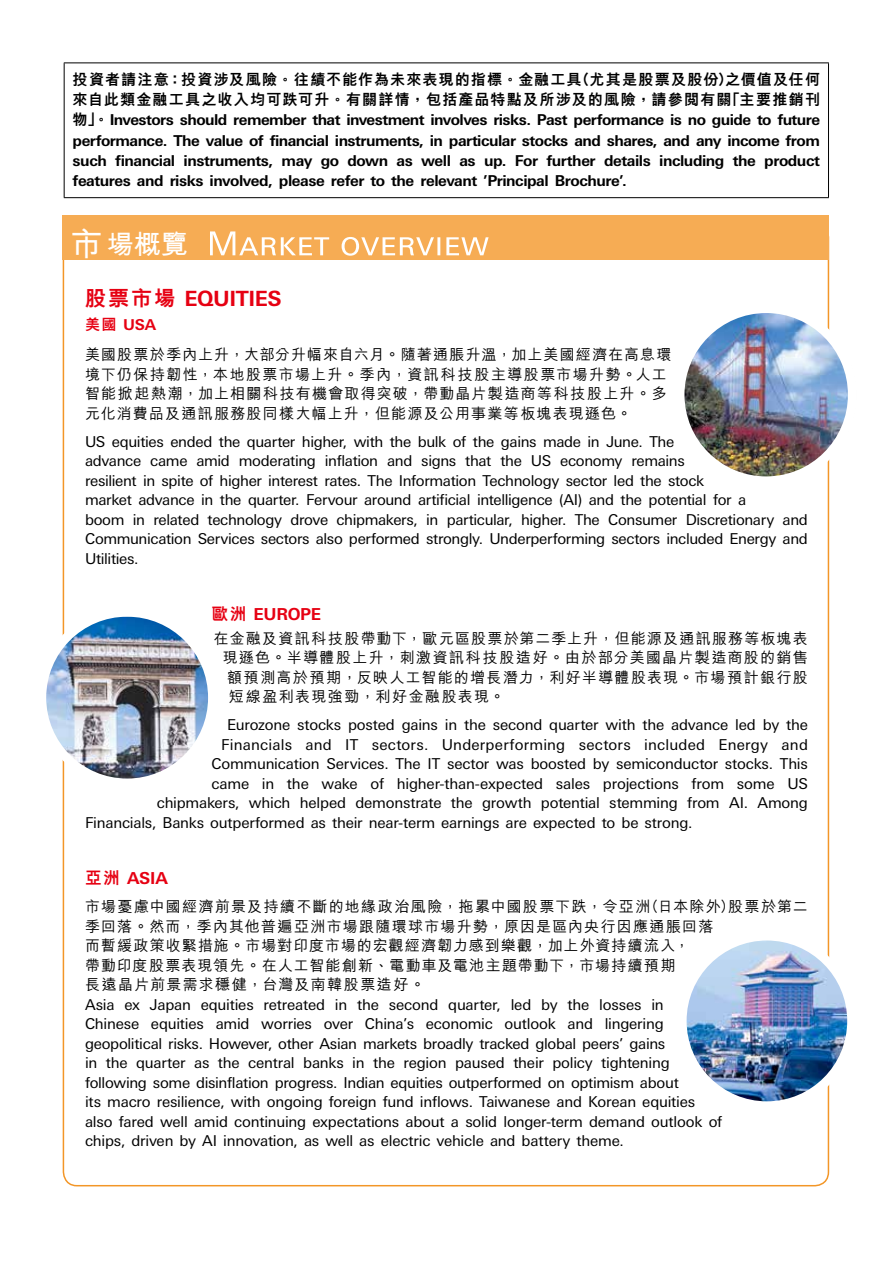
<style>
.page{position:relative;width:893px;height:1263px;background:#fff}
.page>*{position:absolute;margin:0;border:0;box-sizing:border-box;transform-origin:0 0}
.t1{font:700 27px "M Hei HK";color:#fff}
.t2{font:700 21px "Univers Nextfor HSBC";letter-spacing:-.025em;color:#e60012}
.t3{font:700 16.5px "Univers Nextfor HSBC";letter-spacing:-.02em;color:#e60012}
.t4{font:15px/19.5px "Univers Nextfor HSBC";letter-spacing:-.02em;color:#000}
.t5{font:500 15px/19.5px "M Hei H Kfor HSBC";letter-spacing:.08em;color:#000}
.t6{font:700 15px/20.2px "Univers Nextfor HSBC";letter-spacing:-.03em;color:#000;text-align:justify}
.t7{font:800 15px/20.2px "M Hei H Kfor HSBC";letter-spacing:.08em;color:#000}
.t8{font:15px "Univers Nextfor HSBC";letter-spacing:.015em;color:#000}
.t9{font:500 15px "M Hei H Kfor HSBC";letter-spacing:.1em;color:#000}
.t10{font:700 15px "Univers Nextfor HSBC";color:#e60012}
.s1{font-family:"M Hei H Kfor HSBC";font-weight:800}
.s2{font-size:33px}
</style>
<div class="page">
<div style="left:63px;top:215px;width:766px;height:45px;background:#f6ac54"></div>
<svg style="left:210px;top:231px;width:279px;height:25px"></svg>
<hr style="left:64px;top:63px;width:765px;height:1px;background:#000">
<hr style="left:64px;top:63px;width:1px;height:134px;background:#000">
<hr style="left:828px;top:63px;width:1px;height:134px;background:#000">
<hr style="left:64px;top:197px;width:765px;height:1px;background:#000">
<img style="left:684px;top:309px;width:172px;height:172px;border-radius:86px">
<div style="left:675px;top:304px;width:182px;height:181px;border:9px solid #fff;border-radius:50%"></div>
<img style="left:688px;top:936px;width:158px;height:170px">
<div style="left:678px;top:931px;width:178px;height:179px;border:9px solid #fff;border-radius:50%"></div>
<img style="left:47px;top:616px;width:160px;height:166px">
<div style="left:37px;top:608px;width:180px;height:179px;border:9px solid #fff;border-radius:50%"></div>
<p class="t7" style="left:73px;top:69px;width:749px">投資者請注意：投資涉及風險。往績不能作為未來表現的指標。金融工具（尤其是股票及股份）之價值及任何來自此類金融工具之收入均可跌可升。有關詳情，包括產品特點及所涉及的風險，請參閱有關「主要推銷刊</p>
<p class="t6" style="left:73px;top:109px;width:749px"><span class="s1">物」。</span>Investors should remember that investment involves risks. Past performance is no guide to future performance. The value of financial instruments, in particular stocks and shares, and any income from such financial instruments, may go down as well as up. For further details including the product features and risks involved, please refer to the relevant ’Principal Brochure’.</p>
<h1 class="t1" style="left:70px;top:224px;width:119px"><span class="s2">市</span>場概覽</h1>
<h2 class="t2" style="left:85px;top:283px;width:198px"><span class="s1">股票市場</span> EQUITIES</h2>
<p class="t10" style="left:85px;top:314px;width:73px"><span class="s1">美國</span> USA</p>
<p class="t5" style="left:85px;top:344px;width:588px">美國股票於季內上升，大部分升幅來自六月。隨著通脹升溫，加上美國經濟在高息環境下仍保持韌性，本地股票市場上升。季內，資訊科技股主導股票市場升勢。人工智能掀起熱潮，加上相關科技有機會取得突破，帶動晶片製造商等科技股上升。多元化消費品及通訊服務股同樣大幅上升，但能源及公用事業等板塊表現遜色。</p>
<p class="t4" style="left:85px;top:431px;width:724px">US equities ended the quarter higher, with the bulk of the gains made in June. The<br>advance came amid moderating inflation and signs that the US economy remains<br>resilient in spite of higher interest rates. The Information Technology sector led the stock<br>market advance in the quarter. Fervour around artificial intelligence (AI) and the potential for a<br>boom in related technology drove chipmakers, in particular, higher. The Consumer Discretionary and Communication Services sectors also performed strongly. Underperforming sectors included Energy and Utilities.</p>
<p class="t3" style="left:211px;top:602px;width:111px"><span class="s1">歐洲</span> EUROPE</p>
<p class="t5" style="left:214px;top:627px;width:596px">在金融及資訊科技股帶動下，歐元區股票於第二季上升，但能源及通訊服務等板塊表</p>
<p class="t5" style="left:223px;top:647px;width:587px">現遜色。半導體股上升，刺激資訊科技股造好。由於部分美國晶片製造商股的銷售</p>
<p class="t5" style="left:227px;top:666px;width:582px">額預測高於預期，反映人工智能的增長潛力，利好半導體股表現。市場預計銀行股</p>
<p class="t9" style="left:229px;top:686px;width:277px">短線盈利表現強勁，利好金融股表現。</p>
<p class="t4" style="left:227px;top:714px;width:582px">Eurozone stocks posted gains in the second quarter with the advance led by the</p>
<p class="t8" style="left:221px;top:734px;width:588px">Financials and IT sectors. Underperforming sectors included Energy and</p>
<p class="t4" style="left:211px;top:753px;width:598px">Communication Services. The IT sector was boosted by semiconductor stocks. This</p>
<p class="t4" style="left:211px;top:773px;width:598px">came in the wake of higher-than-expected sales projections from some US</p>
<p class="t4" style="left:157px;top:792px;width:653px">chipmakers, which helped demonstrate the growth potential stemming from AI. Among</p>
<p class="t4" style="left:85px;top:812px;width:609px">Financials, Banks outperformed as their near-term earnings are expected to be strong.</p>
<p class="t3" style="left:85px;top:867px;width:84px"><span class="s1">亞洲</span> ASIA</p>
<p class="t5" style="left:85px;top:896px;width:724px">市場憂慮中國經濟前景及持續不斷的地緣政治風險，拖累中國股票下跌，令亞洲（日本除外）股票於第二季回落。然而，季內其他普遍亞洲市場跟隨環球市場升勢，原因是區內央行因應通脹回落<br>而暫緩政策收緊措施。市場對印度市場的宏觀經濟韌力感到樂觀，加上外資持續流入，<br>帶動印度股票表現領先。在人工智能創新、電動車及電池主題帶動下，市場持續預期<br>長遠晶片前景需求穩健，台灣及南韓股票造好。</p>
<p class="t4" style="left:85px;top:994px;width:639px">Asia ex Japan equities retreated in the second quarter, led by the losses in<br>Chinese equities amid worries over China’s economic outlook and lingering geopolitical risks. However, other Asian markets broadly tracked global peers’ gains<br>in the quarter as the central banks in the region paused their policy tightening following some disinflation progress. Indian equities outperformed on optimism about<br>its macro resilience, with ongoing foreign fund inflows. Taiwanese and Korean equities also fared well amid continuing expectations about a solid longer-term demand outlook of chips, driven by AI innovation, as well as electric vehicle and battery theme.</p>
</div>
